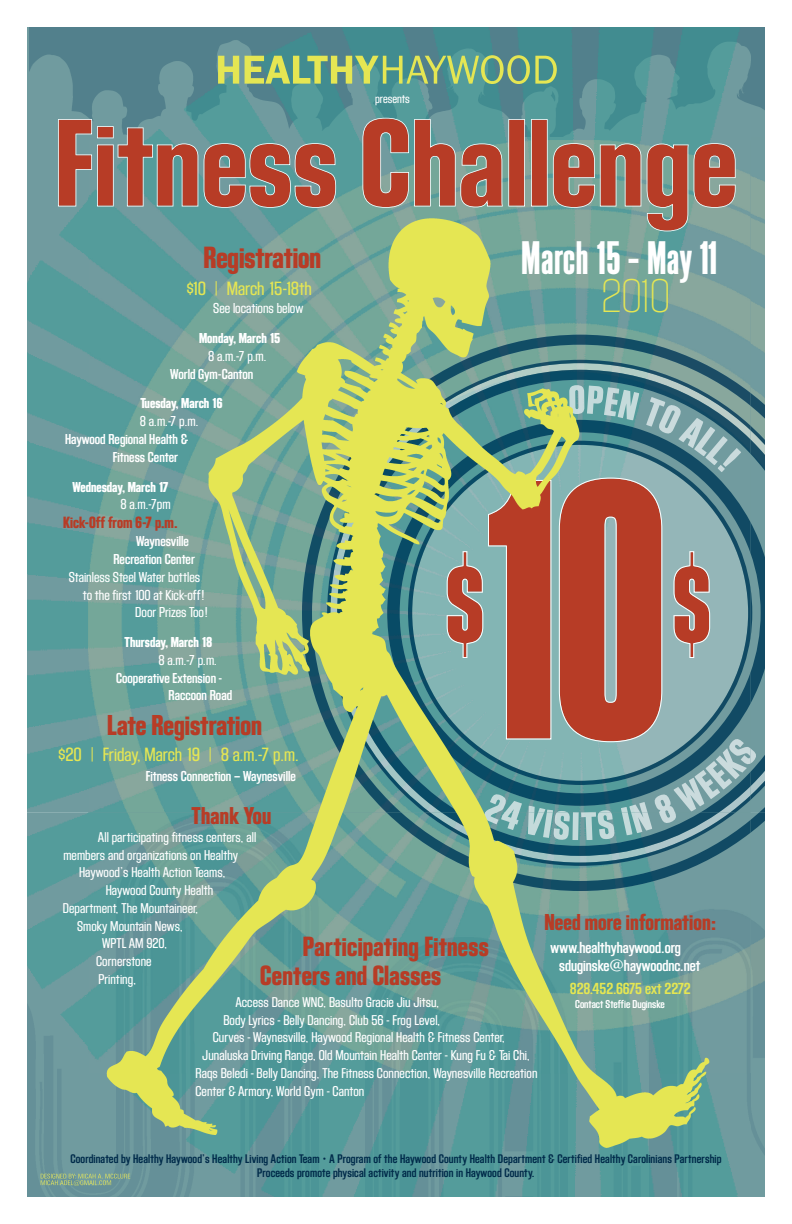
<style>
.page{position:relative;width:792px;height:1224px;background:#fff}
.page>*{position:absolute;margin:0;border:0;box-sizing:border-box;transform-origin:0 0}
.t1{font:49.2px "Block Gothic Bold Extra Cond";color:#fff}
.t2{font:49.2px "Block Gothic Ex Light Cond";color:#e5e653}
.t3{font:32px "Block Gothic Ex Bold Cond";color:#b73c26}
.t4{font:30px "Block Gothic Ex Bold Cond";color:#b73c26}
.t5{font:29px/29px "Block Gothic Ex Bold Cond";letter-spacing:.01em;color:#b73c26}
.t6{font:25.4px "Block Gothic Ex Bold Cond";letter-spacing:.01em;color:#b73c26}
.t7{font:24px "Block Gothic Ex Bold Cond";letter-spacing:.005em;color:#b73c26}
.t8{font:20px "Block Gothic Med Cond";color:#e5e653}
.t9{font:17px "Block Gothic Ex Bold Cond";color:#b73c26}
.t10{font:16.7px/17.9px "Block Gothic Bold Cond";color:#fff}
.t11{font:16.7px "Block Gothic Bold Cond";letter-spacing:-.015em;color:#e5e653}
.t12{font:15px/17.8px "Block Gothic Bold Cond";color:#fff}
.t13{font:15px "Block Gothic Med Cond";color:#fff}
.t14{font:15px "Block Gothic Ex Bold Cond";color:#fff}
.t15{font:14.8px "Block Gothic Med Cond";letter-spacing:.005em;color:#fff}
.t16{font:13px/14px "Block Gothic Bold Cond";letter-spacing:.01em;color:#002b4a;text-align:center}
.t17{font:13px "Block Gothic Med Cond";color:#fff}
.t18{font:11.9px "Block Gothic Bold Cond";color:#fff}
</style>
<div class="page">
<img style="left:750px;top:27px;width:15px;height:109px">
<img style="left:88px;top:1165px;width:677px;height:32px">
<img style="left:27px;top:27px;width:3px;height:786px">
<img style="left:30px;top:27px;width:720px;height:113px">
<img style="left:30px;top:140px;width:735px;height:673px">
<img style="left:27px;top:813px;width:61px;height:384px">
<img style="left:217px;top:55px;width:341px;height:29px">
<svg style="left:59px;top:119px;width:676px;height:112px;background:#78867f"></svg>
<svg style="left:58px;top:118px;width:280px;height:90px;background:#90736a"></svg>
<svg style="left:361px;top:118px;width:165px;height:90px;background:#9c6e60"></svg>
<div style="left:530px;top:118px;width:18px;height:89px;border:2px solid #fff"></div>
<svg style="left:551px;top:142px;width:138px;height:66px;background:#a76957"></svg>
<img style="left:84px;top:208px;width:681px;height:957px">
<img style="left:41px;top:1174px;width:72px;height:5px">
<img style="left:41px;top:1180px;width:64px;height:6px">
<p class="t17" style="left:375px;top:95px;width:36px">presents</p>
<h2 class="t3" style="left:203px;top:247px;width:119px">Registration</h2>
<h3 class="t8" style="left:186px;top:282px;width:127px">$10 | March 15-18th</h3>
<p class="t13" style="left:213px;top:303px;width:92px">See locations below</p>
<p class="t14" style="left:199px;top:333px;width:83px">Monday, March 15</p>
<p class="t13" style="left:208px;top:351px;width:60px">8 a.m.-7 p.m.</p>
<p class="t12" style="left:170px;top:366px;width:85px">World Gym-Canton</p>
<p class="t14" style="left:140px;top:398px;width:84px">Tuesday, March 16</p>
<p class="t13" style="left:140px;top:416px;width:60px">8 a.m.-7 p.m.</p>
<p class="t12" style="left:113px;top:431px;width:77px;text-indent:-48px">Haywood Regional Health &amp;<br>Fitness Center</p>
<p class="t14" style="left:72px;top:482px;width:98px">Wednesday, March 17</p>
<p class="t13" style="left:120px;top:499px;width:52px">8 a.m.-7pm</p>
<p class="t9" style="left:63px;top:517px;width:116px">Kick-Off from 6-7 p.m.</p>
<p class="t12" style="left:113px;top:534px;width:83px;text-indent:23px">Waynesville<br>Recreation Center</p>
<p class="t13" style="left:69px;top:572px;width:133px">Stainless Steel Water bottles</p>
<p class="t13" style="left:83px;top:590px;width:123px">to the first 100 at Kick-off!</p>
<p class="t13" style="left:135px;top:607px;width:74px">Door Prizes Too!</p>
<p class="t14" style="left:125px;top:637px;width:89px">Thursday, March 18</p>
<p class="t13" style="left:158px;top:655px;width:60px">8 a.m.-7 p.m.</p>
<p class="t12" style="left:169px;top:671px;width:65px;line-height:17px;text-indent:-52px">Cooperative Extension -<br>Raccoon Road</p>
<h3 class="t4" style="left:107px;top:715px;width:156px">Late Registration</h3>
<h3 class="t8" style="left:58px;top:748px;width:243px">$20 | Friday, March 19 | 8 a.m.-7 p.m.</h3>
<p class="t12" style="left:146px;top:769px;width:152px">Fitness Connection – Waynesville</p>
<h1 class="t1" style="left:521px;top:241px;width:201px">March 15 – May 11</h1>
<h1 class="t2" style="left:602px;top:279px;width:70px">2010</h1>
<h3 class="t6" style="left:192px;top:807px;width:81px">Thank You</h3>
<p class="t15" style="left:98px;top:832px;width:159px">All participating fitness centers, all</p>
<p class="t15" style="left:63px;top:850px;width:176px">members and organizations on Healthy</p>
<p class="t15" style="left:79px;top:867px;width:148px">Haywood’s Health Action Teams,</p>
<p class="t15" style="left:106px;top:885px;width:109px">Haywood County Health</p>
<p class="t15" style="left:63px;top:903px;width:137px">Department, The Mountaineer,</p>
<p class="t15" style="left:77px;top:921px;width:107px">Smoky Mountain News,</p>
<p class="t15" style="left:102px;top:939px;width:67px">WPTL AM 920,</p>
<p class="t15" style="left:96px;top:956px;width:57px">Cornerstone</p>
<p class="t15" style="left:98px;top:974px;width:39px">Printing,</p>
<h3 class="t5" style="left:260px;top:935px;width:230px;text-indent:43px">Participating Fitness<br>Centers and Classes</h3>
<p class="t15" style="left:236px;top:997px;width:205px">Access Dance WNC, Basulto Gracie Jiu Jitsu,</p>
<p class="t15" style="left:223px;top:1015px;width:219px">Body Lyrics - Belly Dancing, Club 56 - Frog Level,</p>
<p class="t15" style="left:213px;top:1033px;width:294px">Curves - Waynesville, Haywood Regional Health &amp; Fitness Center,</p>
<p class="t15" style="left:202px;top:1050px;width:329px">Junaluska Driving Range, Old Mountain Health Center - Kung Fu &amp; Tai Chi,</p>
<p class="t15" style="left:195px;top:1068px;width:344px">Raqs Beledi - Belly Dancing, The Fitness Connection, Waynesville Recreation</p>
<p class="t15" style="left:195px;top:1086px;width:170px">Center &amp; Armory, World Gym - Canton</p>
<h3 class="t7" style="left:544px;top:913px;width:173px">Need more information:</h3>
<p class="t10" style="left:559px;top:941px;width:143px;text-indent:-9px">www.healthyhaywood.org sduginske@haywoodnc.net</p>
<p class="t11" style="left:570px;top:983px;width:122px">828.452.6675 ext 2272</p>
<p class="t18" style="left:575px;top:1000px;width:91px">Contact Steffie Duginske</p>
<p class="t16" style="left:70px;top:1153px;width:653px">Coordinated by Healthy Haywood’s Healthy Living Action Team • A Program of the Haywood County Health Department &amp; Certified Healthy Carolinians Partnership<br>Proceeds promote physical activity and nutrition in Haywood County.</p>
</div>
